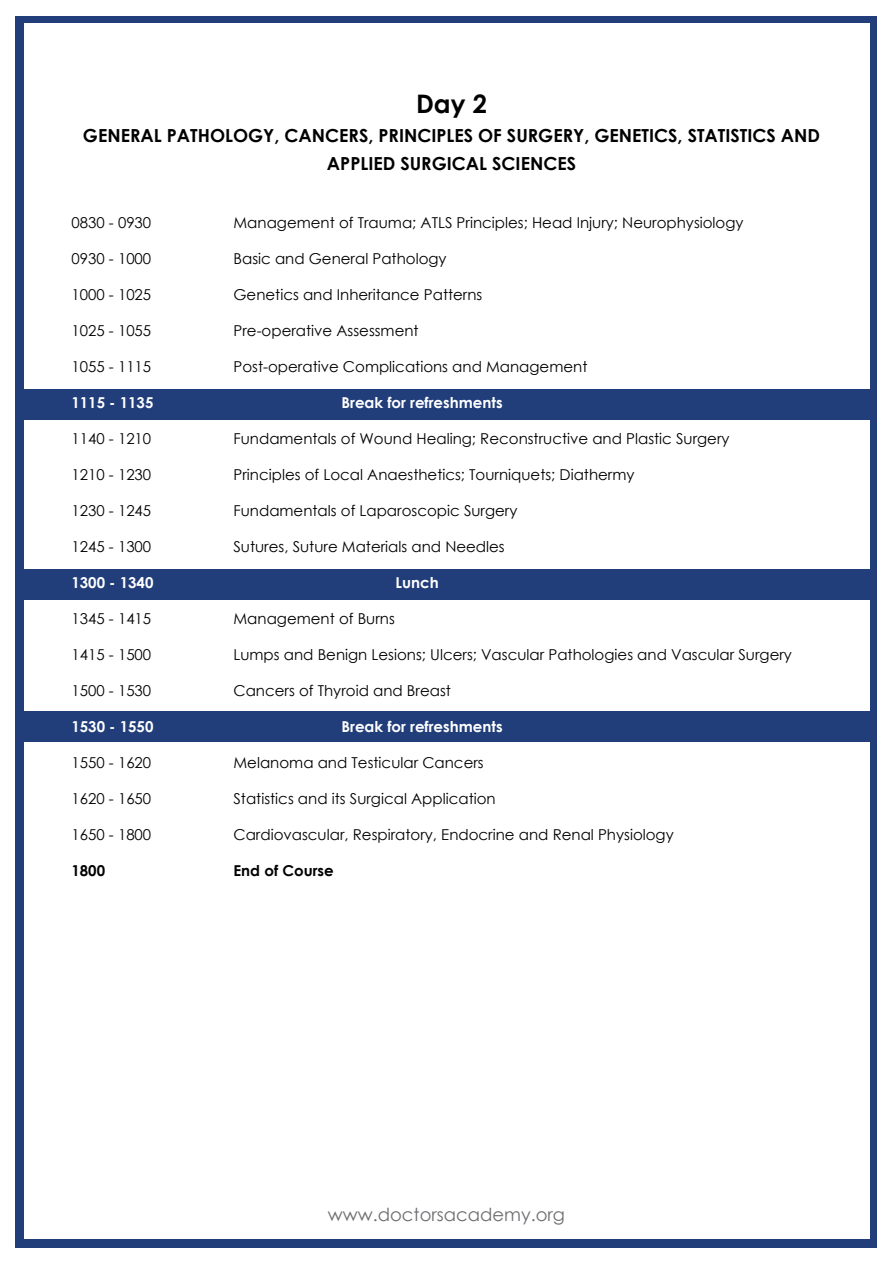
<style>
.page{position:relative;width:893px;height:1263px;background:#fff}
.page>*{position:absolute;margin:0;border:0;box-sizing:border-box;transform-origin:0 0}
.t1{font:700 25.5px "Century Gothic";color:#000}
.t2{font:700 18px/28.5px "Century Gothic";color:#000;text-align:center}
.t3{font:18px "Century Gothic";color:#6d6e71}
.t4{font:15px "Century Gothic";color:#000}
.t5{font:700 15px "Century Gothic";color:#fff}
.t6{font:700 15px "Century Gothic";color:#000}
</style>
<div class="page">
<div style="left:16px;top:16px;width:861px;height:1231px;background:#213e7a"></div>
<div style="left:24px;top:23px;width:846px;height:1216px;background:#fff"></div>
<div style="left:17px;top:389px;width:856px;height:30px;background:#213e7a"></div>
<div style="left:17px;top:569px;width:856px;height:30px;background:#213e7a"></div>
<div style="left:17px;top:712px;width:856px;height:30px;background:#213e7a"></div>
<h1 class="t1" style="left:416px;top:84px;width:72px">Day 2</h1>
<p class="t2" style="left:83px;top:120px;width:739px">GENERAL PATHOLOGY, CANCERS, PRINCIPLES OF SURGERY, GENETICS, STATISTICS AND<br>APPLIED SURGICAL SCIENCES</p>
<p class="t4" style="left:71px;top:212px;width:81px">0830 - 0930</p>
<p class="t4" style="left:233px;top:212px;width:512px">Management of Trauma; ATLS Principles; Head Injury; Neurophysiology</p>
<p class="t4" style="left:71px;top:248px;width:81px">0930 - 1000</p>
<p class="t4" style="left:233px;top:248px;width:215px">Basic and General Pathology</p>
<p class="t4" style="left:71px;top:284px;width:81px">1000 - 1025</p>
<p class="t4" style="left:233px;top:284px;width:250px">Genetics and Inheritance Patterns</p>
<p class="t4" style="left:71px;top:320px;width:81px">1025 - 1055</p>
<p class="t4" style="left:233px;top:320px;width:187px">Pre-operative Assessment</p>
<p class="t4" style="left:71px;top:356px;width:81px">1055 - 1115</p>
<p class="t4" style="left:233px;top:356px;width:355px">Post-operative Complications and Management</p>
<p class="t5" style="left:71px;top:391px;width:83px">1115 - 1135</p>
<p class="t5" style="left:341px;top:391px;width:163px">Break for refreshments</p>
<p class="t4" style="left:71px;top:428px;width:81px">1140 - 1210</p>
<p class="t4" style="left:233px;top:428px;width:498px">Fundamentals of Wound Healing; Reconstructive and Plastic Surgery</p>
<p class="t4" style="left:71px;top:464px;width:81px">1210 - 1230</p>
<p class="t4" style="left:233px;top:464px;width:403px">Principles of Local Anaesthetics; Tourniquets; Diathermy</p>
<p class="t4" style="left:71px;top:500px;width:81px">1230 - 1245</p>
<p class="t4" style="left:233px;top:500px;width:285px">Fundamentals of Laparoscopic Surgery</p>
<p class="t4" style="left:71px;top:536px;width:81px">1245 - 1300</p>
<p class="t4" style="left:233px;top:536px;width:273px">Sutures, Suture Materials and Needles</p>
<p class="t5" style="left:71px;top:571px;width:83px">1300 - 1340</p>
<p class="t5" style="left:395px;top:571px;width:45px">Lunch</p>
<p class="t4" style="left:71px;top:608px;width:81px">1345 - 1415</p>
<p class="t4" style="left:233px;top:608px;width:163px">Management of Burns</p>
<p class="t4" style="left:71px;top:644px;width:81px">1415 - 1500</p>
<p class="t4" style="left:233px;top:644px;width:560px">Lumps and Benign Lesions; Ulcers; Vascular Pathologies and Vascular Surgery</p>
<p class="t4" style="left:71px;top:680px;width:81px">1500 - 1530</p>
<p class="t4" style="left:233px;top:680px;width:219px">Cancers of Thyroid and Breast</p>
<p class="t5" style="left:71px;top:715px;width:83px">1530 - 1550</p>
<p class="t5" style="left:341px;top:715px;width:163px">Break for refreshments</p>
<p class="t4" style="left:71px;top:752px;width:81px">1550 - 1620</p>
<p class="t4" style="left:233px;top:752px;width:252px">Melanoma and Testicular Cancers</p>
<p class="t4" style="left:71px;top:788px;width:81px">1620 - 1650</p>
<p class="t4" style="left:233px;top:788px;width:264px">Statistics and its Surgical Application</p>
<p class="t4" style="left:71px;top:824px;width:81px">1650 - 1800</p>
<p class="t4" style="left:233px;top:824px;width:442px">Cardiovascular, Respiratory, Endocrine and Renal Physiology</p>
<p class="t6" style="left:71px;top:859px;width:35px">1800</p>
<p class="t6" style="left:233px;top:859px;width:102px">End of Course</p>
<p class="t3" style="left:328px;top:1202px;width:239px">www.doctorsacademy.org</p>
</div>
